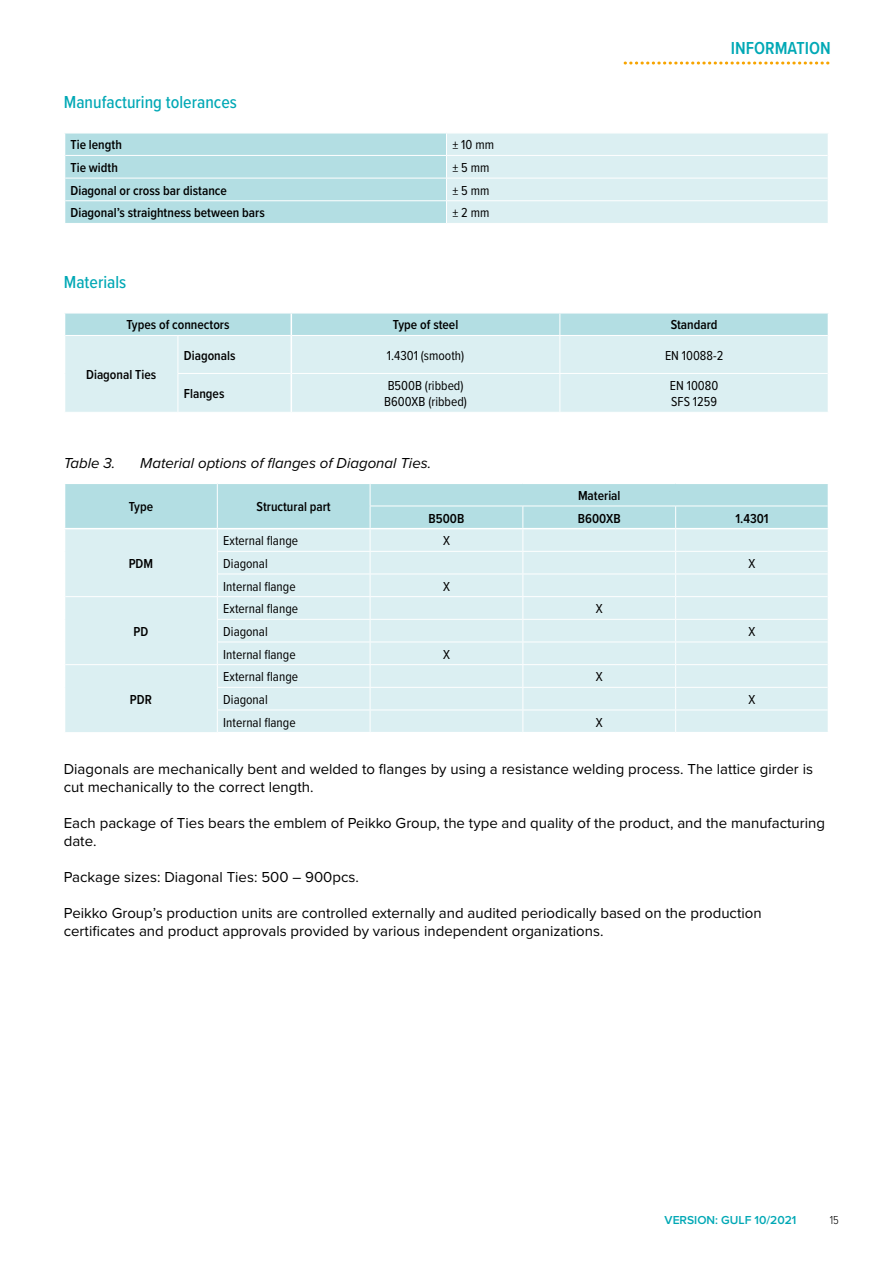
<style>
.page{position:relative;width:893px;height:1263px;background:#fff}
.page>*{position:absolute;margin:0;border:0;box-sizing:border-box;transform-origin:0 0}
.t1{font:500 18px "Proxima Nova Cond";color:#00a8b5}
.t2{font:600 18px "Proxima Nova Cond";color:#00a8b5}
.t3{font:15px/18px "Proxima Nova";color:#000}
.t4{font:italic 15px "Proxima Nova";color:#000}
.t5{font:13.5px/16.2px "Proxima Nova Cond";color:#000}
.t6{font:600 13.5px "Proxima Nova Cond";color:#000}
.t7{font:600 12px "Proxima Nova";color:#00a8b5}
.t8{font:300 12px "Proxima Nova Cond";color:#000}
</style>
<div class="page">
<svg style="left:625px;top:62px;width:204px;height:3px"></svg>
<svg style="left:65px;top:133px;width:763px;height:90px;background:#c9e7eb"></svg>
<div style="left:65px;top:336px;width:763px;height:76px;background:#dbeff2"></div>
<hr style="left:178px;top:336px;width:1px;height:37px;background:#fff">
<hr style="left:559px;top:336px;width:1px;height:37px;background:#fff">
<hr style="left:178px;top:373px;width:113px;height:1px;background:#fff">
<hr style="left:178px;top:374px;width:1px;height:38px;background:#fff">
<hr style="left:292px;top:373px;width:268px;height:1px;background:#fff">
<hr style="left:560px;top:373px;width:268px;height:1px;background:#fff">
<hr style="left:559px;top:374px;width:1px;height:38px;background:#fff">
<div style="left:65px;top:313px;width:763px;height:22px;background:#b3dee3"></div>
<hr style="left:291px;top:335px;width:1px;height:38px;background:#fff">
<hr style="left:291px;top:373px;width:1px;height:39px;background:#fff">
<svg style="left:65px;top:483px;width:763px;height:249px;background:#d5ecef"></svg>
<hr style="left:370px;top:528px;width:153px;height:1px;background:#fff">
<hr style="left:523px;top:528px;width:153px;height:1px;background:#fff">
<hr style="left:676px;top:528px;width:153px;height:1px;background:#fff">
<p class="t1" style="left:64px;top:89px;width:175px">Manufacturing tolerances</p>
<p class="t6" style="left:71px;top:135px;width:53px">Tie length</p>
<p class="t5" style="left:452px;top:136px;width:43px">± 10 mm</p>
<p class="t6" style="left:71px;top:158px;width:49px">Tie width</p>
<p class="t5" style="left:452px;top:159px;width:39px">± 5 mm</p>
<p class="t6" style="left:71px;top:180px;width:158px">Diagonal or cross bar distance</p>
<p class="t5" style="left:452px;top:182px;width:39px">± 5 mm</p>
<p class="t6" style="left:71px;top:203px;width:196px">Diagonal’s straightness between bars</p>
<p class="t5" style="left:452px;top:204px;width:39px">± 2 mm</p>
<p class="t2" style="left:731px;top:35px;width:101px">Information</p>
<p class="t1" style="left:64px;top:269px;width:64px">Materials</p>
<p class="t6" style="left:126px;top:315px;width:105px">Types of connectors</p>
<p class="t6" style="left:393px;top:315px;width:67px">Type of steel</p>
<p class="t6" style="left:671px;top:315px;width:48px">Standard</p>
<p class="t6" style="left:86px;top:365px;width:72px">Diagonal Ties</p>
<p class="t6" style="left:184px;top:345px;width:53px">Diagonals</p>
<p class="t5" style="left:387px;top:347px;width:79px">1.4301 (smooth)</p>
<p class="t5" style="left:665px;top:347px;width:60px">EN 10088-2</p>
<p class="t6" style="left:184px;top:384px;width:42px">Flanges</p>
<p class="t5" style="left:384px;top:377px;width:84px">B500B (ribbed)<br>B600XB (ribbed)</p>
<p class="t5" style="left:670px;top:377px;width:50px">EN 10080<br>SFS 1259</p>
<p class="t4" style="left:64px;top:452px;width:53px">Table 3.</p>
<p class="t4" style="left:140px;top:452px;width:292px">Material options of flanges of Diagonal Ties.</p>
<p class="t6" style="left:129px;top:497px;width:26px">Type</p>
<p class="t6" style="left:257px;top:497px;width:76px">Structural part</p>
<p class="t6" style="left:578px;top:485px;width:44px">Material</p>
<p class="t6" style="left:429px;top:508px;width:37px">B500B</p>
<p class="t6" style="left:578px;top:508px;width:44px">B600XB</p>
<p class="t6" style="left:735px;top:508px;width:35px">1.4301</p>
<p class="t6" style="left:129px;top:553px;width:24px">PDM</p>
<p class="t6" style="left:134px;top:621px;width:16px">PD</p>
<p class="t5" style="left:223px;top:532px;width:76px">External flange</p>
<p class="t5" style="left:443px;top:532px;width:8px">X</p>
<p class="t5" style="left:223px;top:555px;width:46px">Diagonal</p>
<p class="t5" style="left:749px;top:555px;width:8px">X</p>
<p class="t5" style="left:223px;top:577px;width:74px">Internal flange</p>
<p class="t5" style="left:443px;top:577px;width:8px">X</p>
<p class="t5" style="left:223px;top:600px;width:76px">External flange</p>
<p class="t5" style="left:596px;top:600px;width:8px">X</p>
<p class="t5" style="left:223px;top:623px;width:46px">Diagonal</p>
<p class="t5" style="left:749px;top:623px;width:8px">X</p>
<p class="t5" style="left:223px;top:645px;width:74px">Internal flange</p>
<p class="t5" style="left:443px;top:645px;width:8px">X</p>
<p class="t5" style="left:223px;top:668px;width:76px">External flange</p>
<p class="t5" style="left:596px;top:668px;width:8px">X</p>
<p class="t5" style="left:223px;top:691px;width:46px">Diagonal</p>
<p class="t5" style="left:749px;top:691px;width:8px">X</p>
<p class="t5" style="left:223px;top:713px;width:74px">Internal flange</p>
<p class="t5" style="left:596px;top:713px;width:8px">X</p>
<p class="t3" style="left:64px;top:759px;width:751px">Diagonals are mechanically bent and welded to flanges by using a resistance welding process. The lattice girder is cut mechanically to the correct length.</p>
<p class="t3" style="left:64px;top:813px;width:763px">Each package of Ties bears the emblem of Peikko Group, the type and quality of the product, and the manufacturing date.</p>
<p class="t3" style="left:64px;top:867px;width:297px">Package sizes: Diagonal Ties: 500 – 900pcs.</p>
<p class="t3" style="left:64px;top:903px;width:699px">Peikko Group’s production units are controlled externally and audited periodically based on the production certificates and product approvals provided by various independent organizations.</p>
<p class="t6" style="left:130px;top:689px;width:22px">PDR</p>
<p class="t7" style="left:665px;top:1211px;width:133px">VERSION: GULF 10/2021</p>
<p class="t8" style="left:830px;top:1211px;width:11px">15</p>
</div>
